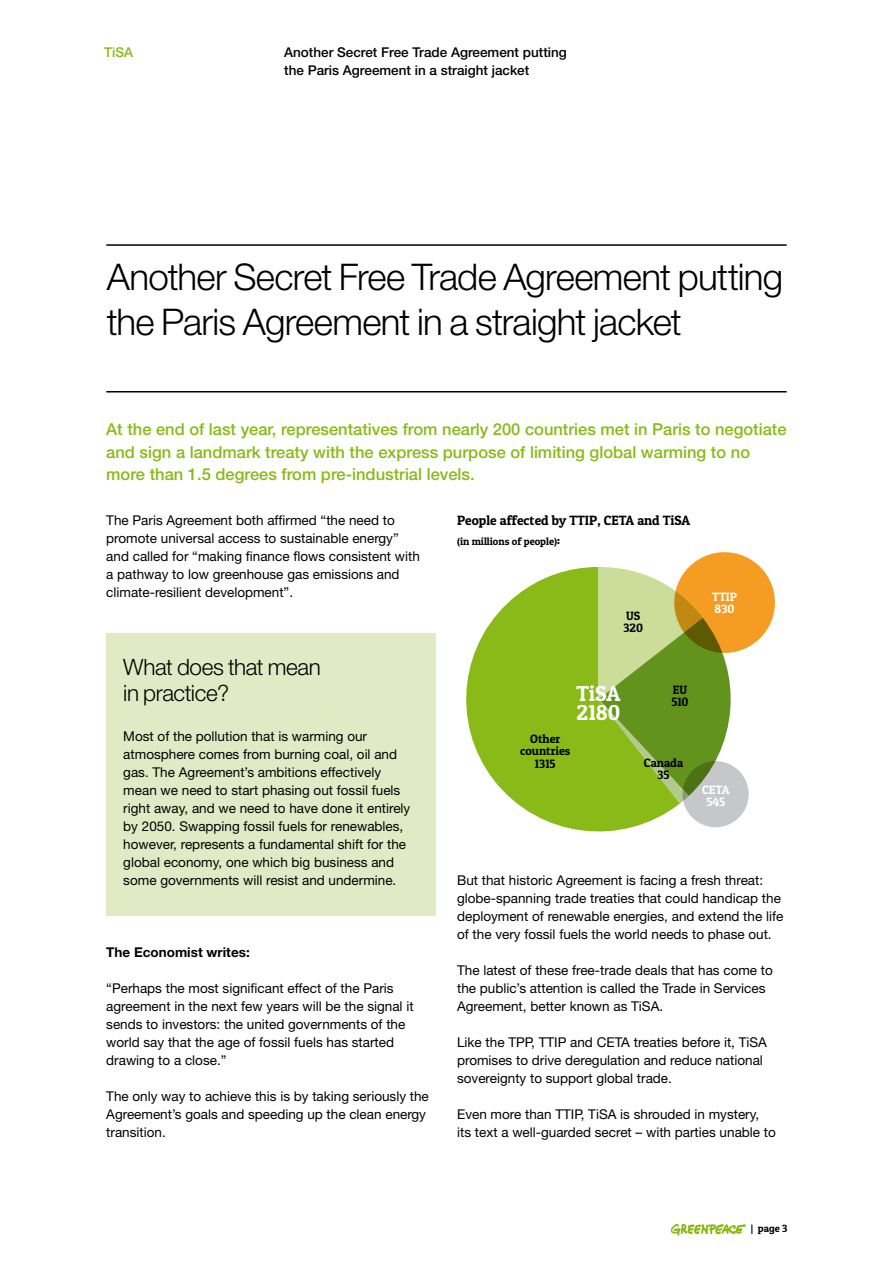
<style>
.page{position:relative;width:893px;height:1263px;background:#fff}
.page>*{position:absolute;margin:0;border:0;box-sizing:border-box;transform-origin:0 0}
.t1{font:300 36.75px/45px "Helvetica Neue";letter-spacing:-.02em;color:#000}
.t2{font:300 22.5px/25.5px "Helvetica Neue";letter-spacing:-.015em;color:#000}
.t3{font:21.75px/18.9px "Patua One";color:#fff}
.t4{font:500 16.5px/22.5px "Helvetica Neue";color:#89ba17}
.t5{font:13.5px/18px "Helvetica Neue";color:#000}
.t6{font:500 13.5px/18px "Helvetica Neue";color:#000}
.t7{font:13.5px "Patua One";color:#000}
.t8{font:700 13.5px "Helvetica Neue";color:#000}
.t9{font:500 13.5px "Helvetica Neue";color:#89ba17}
.t10{font:12.15px/12.1px "Patua One";color:#000204}
.t11{font:12.15px/12.1px "Patua One";color:#fff}
.t12{font:10.5px "Patua One";color:#000}
.s1{font-size:13.5px}
</style>
<div class="page">
<svg style="left:466px;top:567px;width:214px;height:265px;fill:#89ba17"></svg>
<svg style="left:598px;top:567px;width:146px;height:236px;background:#97ba58"></svg>
<svg style="left:683px;top:761px;width:66px;height:66px;background:#b5bbaf"></svg>
<svg style="left:674px;top:552px;width:101px;height:101px;background:#e39620"></svg>
<hr style="left:106px;top:244px;width:681px;height:2px;background:#000">
<svg style="left:671px;top:1224px;width:75px;height:12px"></svg>
<hr style="left:106px;top:391px;width:681px;height:1px;background:#000">
<div style="left:106px;top:633px;width:330px;height:283px;background:#e0ebc5"></div>
<p class="t9" style="left:104px;top:44px;width:31px">TiSA</p>
<p class="t6" style="left:284px;top:43px;width:284px">Another Secret Free Trade Agreement putting the Paris Agreement in a straight jacket</p>
<h1 class="t1" style="left:107px;top:254px;width:678px">Another Secret Free Trade Agreement putting the Paris Agreement in a straight jacket</h1>
<p class="t4" style="left:106px;top:418px;width:682px">At the end of last year, representatives from nearly 200 countries met in Paris to negotiate and sign a landmark treaty with the express purpose of limiting global warming to no more than 1.5 degrees from pre-industrial levels.</p>
<p class="t5" style="left:106px;top:511px;width:315px">The Paris Agreement both affirmed “the need to promote universal access to sustainable energy” and called for “making finance flows consistent with a pathway to low greenhouse gas emissions and climate-resilient development”.</p>
<p class="t7" style="left:457px;top:512px;width:235px">People affected by TTIP, CETA and TiSA</p>
<p class="t12" style="left:457px;top:535px;width:105px">(in millions of people)<span class="s1">:</span></p>
<p class="t11" style="left:712px;top:590px;width:27px">TTIP<br>830</p>
<p class="t10" style="left:623px;top:610px;width:21px">US<br>320</p>
<h2 class="t2" style="left:123px;top:654px;width:199px">What does that mean in practice?</h2>
<p class="t5" style="left:123px;top:727px;width:289px">Most of the pollution that is warming our atmosphere comes from burning coal, oil and gas. The Agreement’s ambitions effectively mean we need to start phasing out fossil fuels right away, and we need to have done it entirely by 2050. Swapping fossil fuels for renewables, however, represents a fundamental shift for the global economy, one which big business and some governments will resist and undermine.</p>
<p class="t8" style="left:106px;top:944px;width:145px">The Economist writes:</p>
<p class="t5" style="left:106px;top:979px;width:309px">“Perhaps the most significant effect of the Paris agreement in the next few years will be the signal it sends to investors: the united governments of the world say that the age of fossil fuels has started drawing to a close.”</p>
<p class="t5" style="left:106px;top:1087px;width:324px">The only way to achieve this is by taking seriously the<br>Agreement’s goals and speeding up the clean energy transition.</p>
<h3 class="t3" style="left:576px;top:683px;width:46px">TiSA<br>2180</h3>
<p class="t10" style="left:520px;top:733px;width:52px;text-align:center">Other countries<br>1315</p>
<p class="t10" style="left:671px;top:683px;width:19px">EU<br>510</p>
<p class="t10" style="left:644px;top:756px;width:41px;text-align:center">Canada<br>35</p>
<p class="t11" style="left:702px;top:783px;width:29px;text-align:center">CETA<br>545</p>
<p class="t5" style="left:457px;top:871px;width:328px">But that historic Agreement is facing a fresh threat: globe-spanning trade treaties that could handicap the deployment of renewable energies, and extend the life of the very fossil fuels the world needs to phase out.</p>
<p class="t5" style="left:457px;top:961px;width:317px">The latest of these free-trade deals that has come to the public’s attention is called the Trade in Services<br>Agreement, better known as TiSA.</p>
<p class="t5" style="left:457px;top:1033px;width:311px">Like the TPP, TTIP and CETA treaties before it, TiSA promises to drive deregulation and reduce national sovereignty to support global trade.</p>
<p class="t5" style="left:457px;top:1105px;width:320px">Even more than TTIP, TiSA is shrouded in mystery, its text a well-guarded secret – with parties unable to</p>
<p class="t12" style="left:751px;top:1222px;width:38px">| page 3</p>
</div>
